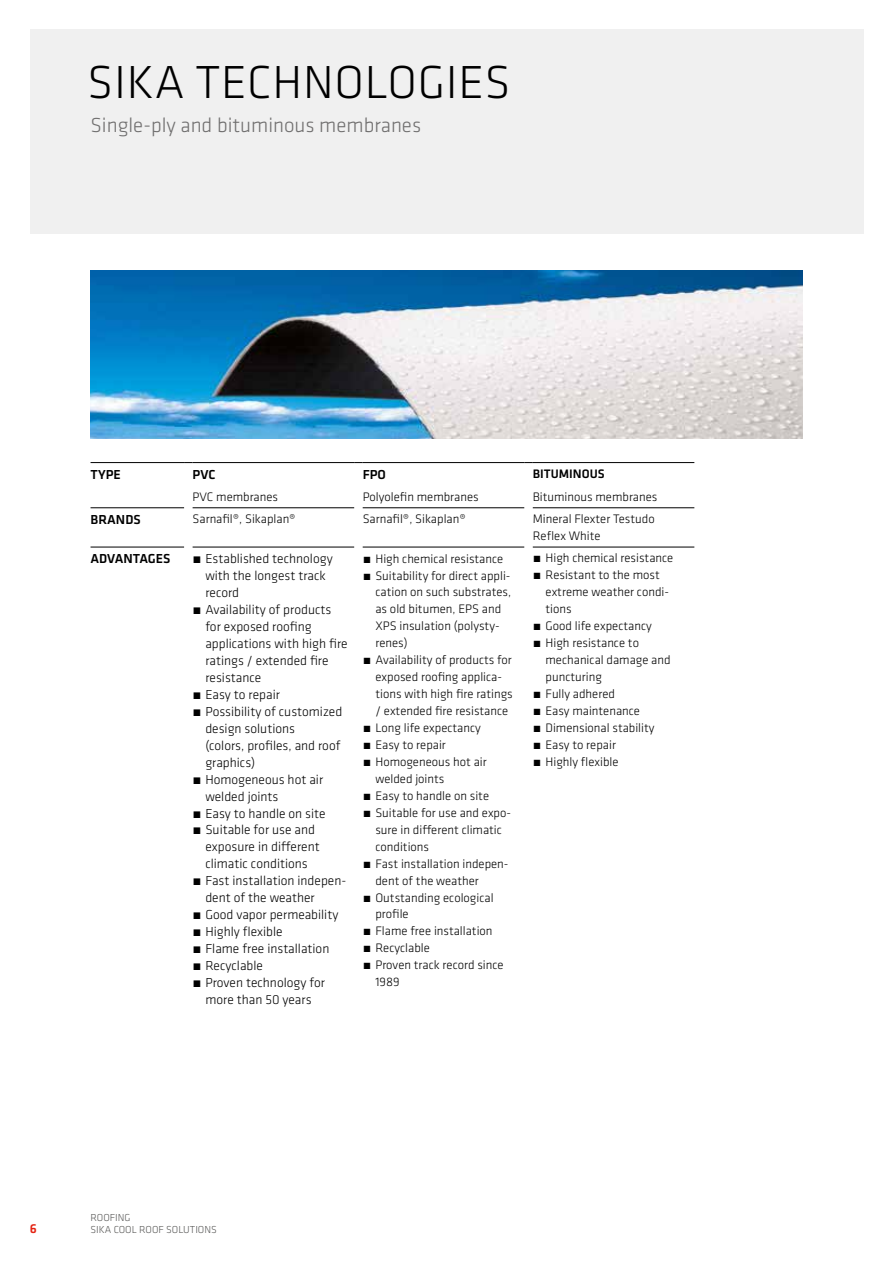
<style>
.page{position:relative;width:893px;height:1263px;background:#fff}
.page>*{position:absolute;margin:0;border:0;box-sizing:border-box;transform-origin:0 0}
.t1{font:300 48px "Klavika";letter-spacing:.015em;color:#000}
.t2{font:300 21px "Klavika";color:#706f6f}
.t3{font:300 13.5px "Klavika";color:#000}
.t4{font:500 13.5px "Klavika";color:#000}
.t5{font:500 13.5px "Klavika";color:#e42313}
.t6{font:300 12.75px/17px "Klavika";color:#000}
.t7{font:500 12.75px "Klavika";color:#000}
.t8{font:300 10.5px/12.6px "Klavika";color:#575756}
</style>
<div class="page">
<div style="left:30px;top:30px;width:833px;height:204px;background:#ededed"></div>
<img style="left:91px;top:270px;width:711px;height:168px">
<hr style="left:91px;top:507px;width:93px;height:1px;background:#000">
<hr style="left:91px;top:547px;width:93px;height:1px;background:#000">
<hr style="left:193px;top:547px;width:161px;height:1px;background:#000">
<hr style="left:363px;top:547px;width:161px;height:1px;background:#000">
<hr style="left:193px;top:507px;width:161px;height:1px;background:#000">
<hr style="left:363px;top:507px;width:161px;height:1px;background:#000">
<hr style="left:91px;top:462px;width:93px;height:1px;background:#000">
<hr style="left:193px;top:462px;width:161px;height:1px;background:#000">
<hr style="left:363px;top:462px;width:161px;height:1px;background:#000">
<hr style="left:533px;top:462px;width:161px;height:1px;background:#000">
<hr style="left:533px;top:507px;width:161px;height:1px;background:#000">
<hr style="left:533px;top:547px;width:161px;height:1px;background:#000">
<h1 class="t1" style="left:87px;top:53px;width:425px">SIKA TECHNOLOGIES</h1>
<h2 class="t2" style="left:91px;top:112px;width:332px">Single-ply and bituminous membranes</h2>
<p class="t4" style="left:91px;top:465px;width:32px">TYPE</p>
<p class="t4" style="left:193px;top:465px;width:24px">PVC</p>
<p class="t4" style="left:363px;top:465px;width:25px">FPO</p>
<p class="t7" style="left:533px;top:465px;width:73px">BITUMINOUS</p>
<p class="t6" style="left:193px;top:488px;width:87px">PVC membranes</p>
<p class="t6" style="left:363px;top:488px;width:117px">Polyolefin membranes</p>
<p class="t6" style="left:533px;top:488px;width:126px">Bituminous membranes</p>
<p class="t4" style="left:91px;top:510px;width:52px">BRANDS</p>
<p class="t6" style="left:193px;top:510px;width:105px">Sarnafil®, Sikaplan®</p>
<p class="t6" style="left:363px;top:510px;width:105px">Sarnafil®, Sikaplan®</p>
<p class="t6" style="left:533px;top:510px;width:123px">Mineral Flexter Testudo<br>Reflex White</p>
<p class="t4" style="left:91px;top:549px;width:81px">ADVANTAGES</p>
<p class="t3" style="left:193px;top:550px;width:142px">́ Established technology</p>
<p class="t3" style="left:205px;top:567px;width:122px">with the longest track</p>
<p class="t3" style="left:205px;top:584px;width:35px">record</p>
<p class="t3" style="left:193px;top:601px;width:140px">́ Availability of products</p>
<p class="t3" style="left:205px;top:618px;width:108px">for exposed roofing</p>
<p class="t3" style="left:205px;top:635px;width:144px">applications with high fire</p>
<p class="t3" style="left:205px;top:652px;width:125px">ratings / extended fire</p>
<p class="t3" style="left:205px;top:669px;width:57px">resistance</p>
<p class="t3" style="left:193px;top:686px;width:89px">́ Easy to repair</p>
<p class="t3" style="left:193px;top:703px;width:151px">́ Possibility of customized</p>
<p class="t3" style="left:205px;top:720px;width:91px">design solutions</p>
<p class="t3" style="left:205px;top:737px;width:137px">(colors, profiles, and roof</p>
<p class="t3" style="left:205px;top:754px;width:51px">graphics)</p>
<p class="t3" style="left:193px;top:771px;width:132px">́ Homogeneous hot air</p>
<p class="t3" style="left:205px;top:788px;width:75px">welded joints</p>
<p class="t3" style="left:193px;top:805px;width:135px">́ Easy to handle on site</p>
<p class="t3" style="left:193px;top:822px;width:124px">́ Suitable for use and</p>
<p class="t3" style="left:205px;top:839px;width:116px">exposure in different</p>
<p class="t3" style="left:205px;top:856px;width:104px">climatic conditions</p>
<p class="t3" style="left:193px;top:873px;width:155px">́ Fast installation indepen-</p>
<p class="t3" style="left:205px;top:890px;width:111px">dent of the weather</p>
<p class="t3" style="left:193px;top:907px;width:147px">́ Good vapor permeability</p>
<p class="t3" style="left:193px;top:923px;width:92px">́ Highly flexible</p>
<p class="t3" style="left:193px;top:940px;width:138px">́ Flame free installation</p>
<p class="t3" style="left:193px;top:957px;width:72px">́ Recyclable</p>
<p class="t3" style="left:193px;top:974px;width:134px">́ Proven technology for</p>
<p class="t3" style="left:205px;top:991px;width:108px">more than 50 years</p>
<p class="t6" style="left:533px;top:550px;width:142px">́ High chemical resistance ́ Resistant to the most</p>
<p class="t6" style="left:545px;top:583px;width:125px">extreme weather condi-</p>
<p class="t6" style="left:545px;top:600px;width:28px">tions</p>
<p class="t6" style="left:533px;top:617px;width:121px">́ Good life expectancy</p>
<p class="t6" style="left:533px;top:634px;width:108px">́ High resistance to</p>
<p class="t6" style="left:545px;top:651px;width:127px">mechanical damage and</p>
<p class="t6" style="left:545px;top:668px;width:58px">puncturing</p>
<p class="t6" style="left:533px;top:685px;width:84px">́ Fully adhered</p>
<p class="t6" style="left:533px;top:702px;width:109px">́ Easy maintenance</p>
<p class="t6" style="left:533px;top:719px;width:123px">́ Dimensional stability</p>
<p class="t6" style="left:533px;top:736px;width:85px">́ Easy to repair</p>
<p class="t6" style="left:533px;top:753px;width:87px">́ Highly flexible</p>
<p class="t6" style="left:363px;top:550px;width:142px">́ High chemical resistance</p>
<p class="t6" style="left:363px;top:567px;width:149px">́ Suitability for direct appli-</p>
<p class="t6" style="left:375px;top:584px;width:137px">cation on such substrates,</p>
<p class="t6" style="left:375px;top:601px;width:127px">as old bitumen, EPS and</p>
<p class="t6" style="left:375px;top:617px;width:126px">XPS insulation (polysty-</p>
<p class="t6" style="left:375px;top:634px;width:34px">renes)</p>
<p class="t6" style="left:363px;top:651px;width:151px">́ Availability of products for</p>
<p class="t6" style="left:375px;top:668px;width:128px">exposed roofing applica-</p>
<p class="t6" style="left:375px;top:685px;width:139px">tions with high fire ratings</p>
<p class="t6" style="left:375px;top:702px;width:134px">/ extended fire resistance</p>
<p class="t6" style="left:363px;top:719px;width:120px">́ Long life expectancy</p>
<p class="t6" style="left:363px;top:736px;width:85px">́ Easy to repair</p>
<p class="t6" style="left:363px;top:753px;width:126px">́ Homogeneous hot air</p>
<p class="t6" style="left:375px;top:770px;width:70px">welded joints</p>
<p class="t6" style="left:363px;top:787px;width:128px">́ Easy to handle on site</p>
<p class="t6" style="left:363px;top:804px;width:150px">́ Suitable for use and expo-</p>
<p class="t6" style="left:375px;top:821px;width:128px">sure in different climatic</p>
<p class="t6" style="left:375px;top:838px;width:55px">conditions</p>
<p class="t6" style="left:363px;top:855px;width:147px">́ Fast installation indepen-</p>
<p class="t6" style="left:375px;top:872px;width:105px">dent of the weather</p>
<p class="t6" style="left:363px;top:889px;width:132px">́ Outstanding ecological</p>
<p class="t6" style="left:375px;top:906px;width:35px">profile</p>
<p class="t6" style="left:363px;top:922px;width:131px">́ Flame free installation</p>
<p class="t6" style="left:363px;top:939px;width:69px">́ Recyclable</p>
<p class="t6" style="left:363px;top:956px;width:143px">́ Proven track record since</p>
<p class="t6" style="left:375px;top:973px;width:26px">1989</p>
<p class="t5" style="left:30px;top:1219px;width:9px">6</p>
<p class="t8" style="left:91px;top:1211px;width:128px">ROOFING<br>SIKA COOL ROOF SOLUTIONS</p>
</div>
